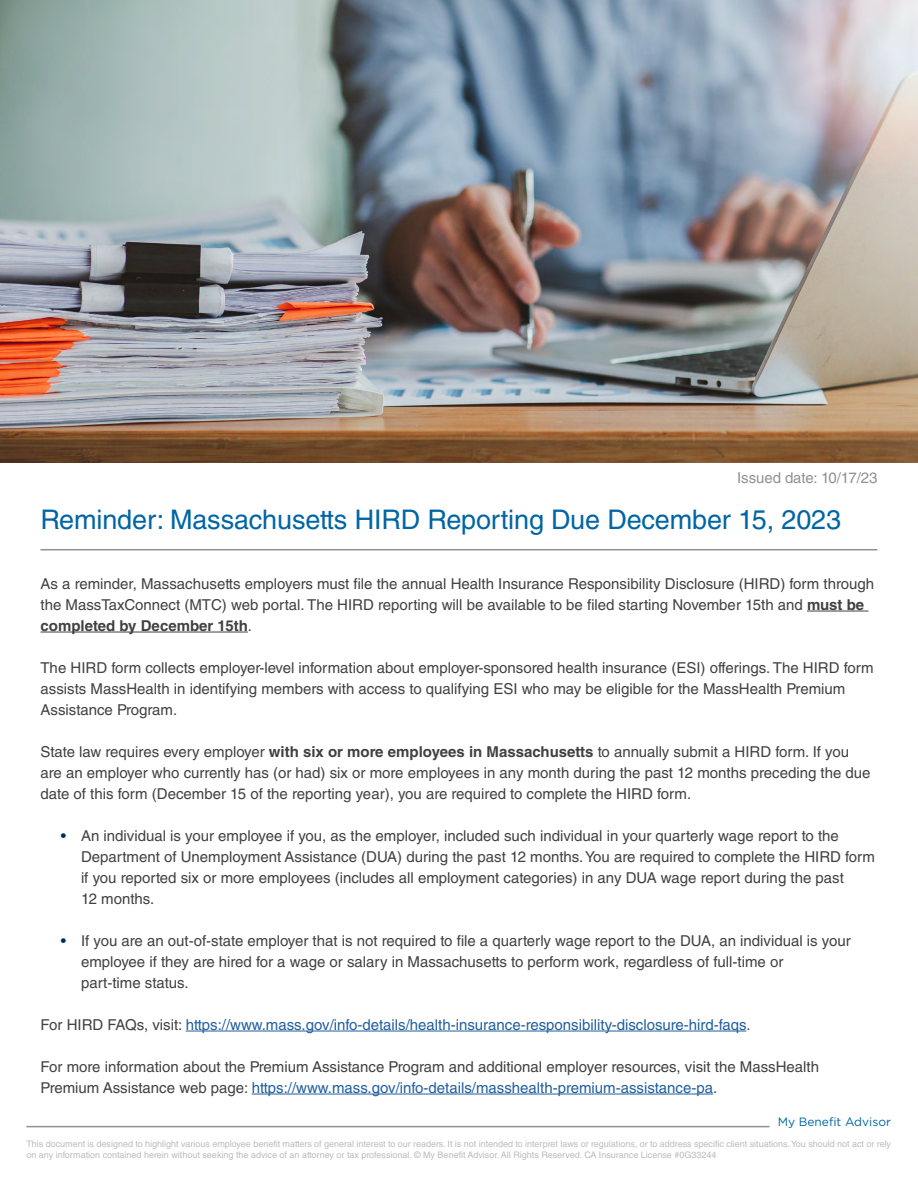
<style>
.page{position:relative;width:918px;height:1188px;background:#fff}
.page>*{position:absolute;margin:0;border:0;box-sizing:border-box;transform-origin:0 0}
.t1{font:27px "Helvetica LT Std";letter-spacing:-.005em;color:#0065a4}
.t2{font:15px/21px "Helvetica LT Std";color:#414042}
.t3{font:15px "Helvetica LT Std";color:#215e9e}
.t4{font:15px "Helvetica LT Std";letter-spacing:-.005em;color:#919195}
.t5{font:12px "Gotham";color:#0065a4}
.t6{font:9px/10.8px "Helvetica LT Std";color:#babcbe}
.s1{font-weight:700}
.s2{color:#002b54}
.s3{color:#414042}
.s4{color:#215e9e}
</style>
<div class="page">
<hr style="left:26px;top:1126px;width:744px;height:1px;background:#919195">
<hr style="left:807px;top:611px;width:61px;height:1px;background:#414042">
<hr style="left:40px;top:632px;width:208px;height:1px;background:#414042">
<hr style="left:186px;top:1031px;width:560px;height:1px;background:#215e9e">
<hr style="left:252px;top:1094px;width:461px;height:1px;background:#215e9e">
<img style="left:0;top:0;width:918px;height:463px">
<hr style="left:40px;top:549px;width:838px;height:1px;background:#919195">
<p class="t4" style="left:737px;top:469px;width:142px">Issued date: 10/17/23</p>
<h1 class="t1" style="left:40px;top:504px;width:802px">Reminder: Massachusetts HIRD Reporting Due December 15, 2023</h1>
<p class="t2" style="left:40px;top:573px;width:835px">As a reminder, Massachusetts employers must file the annual Health Insurance Responsibility Disclosure (HIRD) form through the MassTaxConnect (MTC) web portal. The HIRD reporting will be available to be filed starting November 15th and <span class="s1">must be completed by December 15th</span>.</p>
<p class="t2" style="left:40px;top:657px;width:835px">The HIRD form collects employer-level information about employer-sponsored health insurance (ESI) offerings. The HIRD form assists MassHealth in identifying members with access to qualifying ESI who may be eligible for the MassHealth Premium<br>Assistance Program.</p>
<p class="t2" style="left:40px;top:741px;width:832px">State law requires every employer <span class="s1">with six or more employees in Massachusetts</span> to annually submit a HIRD form. If you are an employer who currently has (or had) six or more employees in any month during the past 12 months preceding the due date of this form (December 15 of the reporting year), you are required to complete the HIRD form.</p>
<p class="t2" style="left:81px;top:825px;width:796px;text-indent:-20px"><span class="s2">•</span> An individual is your employee if you, as the employer, included such individual in your quarterly wage report to the Department of Unemployment Assistance (DUA) during the past 12 months. You are required to complete the HIRD form if you reported six or more employees (includes all employment categories) in any DUA wage report during the past<br>12 months.</p>
<p class="t2" style="left:81px;top:930px;width:771px;text-indent:-20px"><span class="s2">•</span> If you are an out-of-state employer that is not required to file a quarterly wage report to the DUA, an individual is your employee if they are hired for a wage or salary in Massachusetts to perform work, regardless of full-time or<br>part-time status.</p>
<p class="t3" style="left:40px;top:1016px;width:712px"><span class="s3">For HIRD FAQs, visit:</span> https://www.mass.gov/info-details/health-insurance-responsibility-disclosure-hird-faqs<span class="s3">.</span></p>
<p class="t2" style="left:40px;top:1056px;width:780px">For more information about the Premium Assistance Program and additional employer resources, visit the MassHealth<br>Premium Assistance web page: <span class="s4">https://www.mass.gov/info-details/masshealth-premium-assistance-pa</span>.</p>
<p class="t5" style="left:778px;top:1114px;width:115px">My Benefit Advisor</p>
<p class="t6" style="left:26px;top:1139px;width:866px">This document is designed to highlight various employee benefit matters of general interest to our readers. It is not intended to interpret laws or regulations, or to address specific client situations. You should not act or rely on any information contained herein without seeking the advice of an attorney or tax professional. © My Benefit Advisor. All Rights Reserved. CA Insurance License #0G33244</p>
</div>
